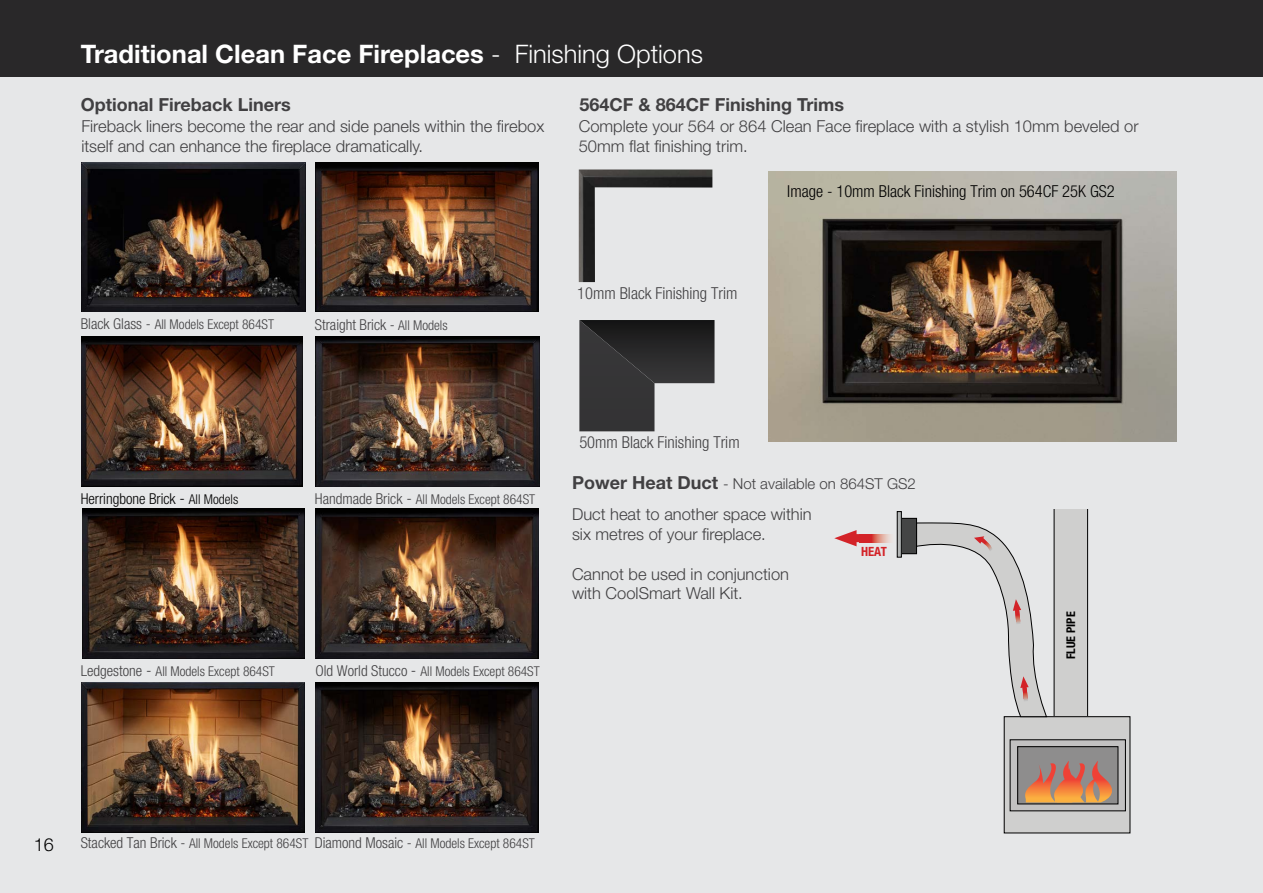
<style>
.page{position:relative;width:1263px;height:893px;background:#e6e7e8}
.page>*{position:absolute;margin:0;border:0;box-sizing:border-box;transform-origin:0 0}
.t1{font:700 25.5px "Helvetica Neue LT Std";color:#fff}
.t2{font:700 18px "Helvetica Neue LT Std";color:#414042}
.t3{font:300 18px "Helvetica Neue LT Std";color:#000}
.t4{font:300 16.5px/19.8px "Helvetica Neue LT Std";color:#414042}
.t5{font:16.5px "Helvetica Neue LT 47 Lt Cn";color:#414042}
.t6{font:16.5px "Helvetica Neue LT 47 Lt Cn";color:#000}
.t7{font:300 15px "Helvetica Neue LT Std";color:#414042}
.t8{font:15px "Helvetica Neue LT 47 Lt Cn";color:#000}
.t9{font:15px "Helvetica Neue LT 47 Lt Cn";color:#414042}
.t10{font:13.5px "Helvetica Neue LT 47 Lt Cn";color:#414042}
.t11{font:700 condensed 12.75px "Helvetica Neue LT Std";color:#d32328}
.t12{font:700 condensed 12px "Helvetica Neue LT Std";color:#000}
.s1{font-weight:300}
.s2{font-size:15px}
.s3{font-size:13.5px}
.s4{font-size:16.5px}
.s5{font-weight:700;font-size:18px}
</style>
<div class="page">
<div style="left:0;top:0;width:1263px;height:76px;background:#292829"></div>
<img style="left:81px;top:162px;width:224px;height:150px">
<img style="left:81px;top:336px;width:221px;height:150px">
<img style="left:82px;top:508px;width:222px;height:150px">
<img style="left:82px;top:682px;width:223px;height:150px">
<img style="left:315px;top:508px;width:224px;height:150px">
<img style="left:316px;top:336px;width:223px;height:150px">
<img style="left:315px;top:162px;width:223px;height:150px">
<img style="left:315px;top:682px;width:224px;height:151px">
<svg style="left:579px;top:320px;width:135px;height:111px"></svg>
<img style="left:579px;top:170px;width:133px;height:112px">
<img style="left:769px;top:172px;width:408px;height:270px">
<svg style="left:1053px;top:509px;width:35px;height:207px;background:#c4c4c3"></svg>
<div style="left:1004px;top:717px;width:126px;height:116px;background:#cfcfce"></div>
<div style="left:1004px;top:716px;width:126px;height:117px;border:1px solid #000"></div>
<div style="left:1010px;top:740px;width:115px;height:71px;background:#c2c1c1"></div>
<div style="left:1010px;top:739px;width:116px;height:72px;border:1px solid #000"></div>
<div style="left:1018px;top:747px;width:100px;height:57px;background:#8e8d8d"></div>
<div style="left:1017px;top:746px;width:101px;height:58px;border:1px solid #000"></div>
<svg style="left:1023px;top:761px;width:92px;height:42px"></svg>
<svg style="left:915px;top:520px;width:132px;height:198px"></svg>
<div style="left:901px;top:518px;width:15px;height:36px;background:#444545"></div>
<div style="left:901px;top:518px;width:16px;height:36px;border:1px solid #000"></div>
<hr style="left:897px;top:512px;width:4px;height:45px;background:#b2b5b5">
<div style="left:897px;top:511px;width:5px;height:47px;border:1px solid #000"></div>
<svg style="left:834px;top:530px;width:37px;height:16px"></svg>
<svg style="left:859px;top:534px;width:40px;height:8px"></svg>
<h1 class="t1" style="left:81px;top:38px;width:624px">Traditional Clean Face Fireplaces <span class="s1">- Finishing Options</span></h1>
<p class="t2" style="left:81px;top:93px;width:211px">Optional Fireback Liners</p>
<p class="t4" style="left:81px;top:116px;width:464px">Fireback liners become the rear and side panels within the firebox itself and can enhance the fireplace dramatically.</p>
<p class="t2" style="left:579px;top:93px;width:266px">564CF &amp; 864CF Finishing Trims</p>
<p class="t4" style="left:579px;top:116px;width:561px">Complete your 564 or 864 Clean Face fireplace with a stylish 10mm beveled or<br>50mm flat finishing trim.</p>
<p class="t6" style="left:787px;top:181px;width:329px">Image - 10mm Black Finishing Trim on 564CF 25K GS2</p>
<p class="t10" style="left:81px;top:316px;width:195px"><span class="s2">Black Glass -</span> All Models Except 864ST</p>
<p class="t9" style="left:315px;top:316px;width:134px">Straight Brick - <span class="s3">All Models</span></p>
<p class="t5" style="left:577px;top:284px;width:162px">10mm Black Finishing Trim</p>
<p class="t8" style="left:81px;top:490px;width:159px">Herringbone Brick <span class="s4">-</span> <span class="s3">All Models</span></p>
<p class="t10" style="left:315px;top:491px;width:222px"><span class="s2">Handmade Brick</span> <span class="s4">-</span> All Models Except 864ST</p>
<p class="t10" style="left:81px;top:664px;width:196px"><span class="s2">Ledgestone</span> <span class="s4">-</span> All Models Except 864ST</p>
<p class="t10" style="left:315px;top:664px;width:226px"><span class="s2">Old World Stucco</span> <span class="s4">-</span> All Models Except 864ST</p>
<p class="t5" style="left:579px;top:433px;width:162px">50mm Black Finishing Trim</p>
<p class="t7" style="left:572px;top:475px;width:345px"><span class="s5">Power Heat Duct</span> - Not available on 864ST GS2</p>
<p class="t4" style="left:572px;top:504px;width:241px">Duct heat to another space within six metres of your fireplace.</p>
<p class="t4" style="left:572px;top:563px;width:218px">Cannot be used in conjunction with CoolSmart Wall Kit.</p>
<p class="t11" style="left:861px;top:544px;width:27px">HEAT</p>
<p class="t12" style="left:1064px;top:659px;width:49px;rotate:-90deg">FLUE PIPE</p>
<p class="t3" style="left:34px;top:833px;width:22px">16</p>
<p class="t10" style="left:81px;top:836px;width:455px"><span class="s2">Stacked Tan Brick -</span> All Models Except 864ST <span class="s2">Diamond Mosaic -</span> All Models Except 864ST</p>
</div>
